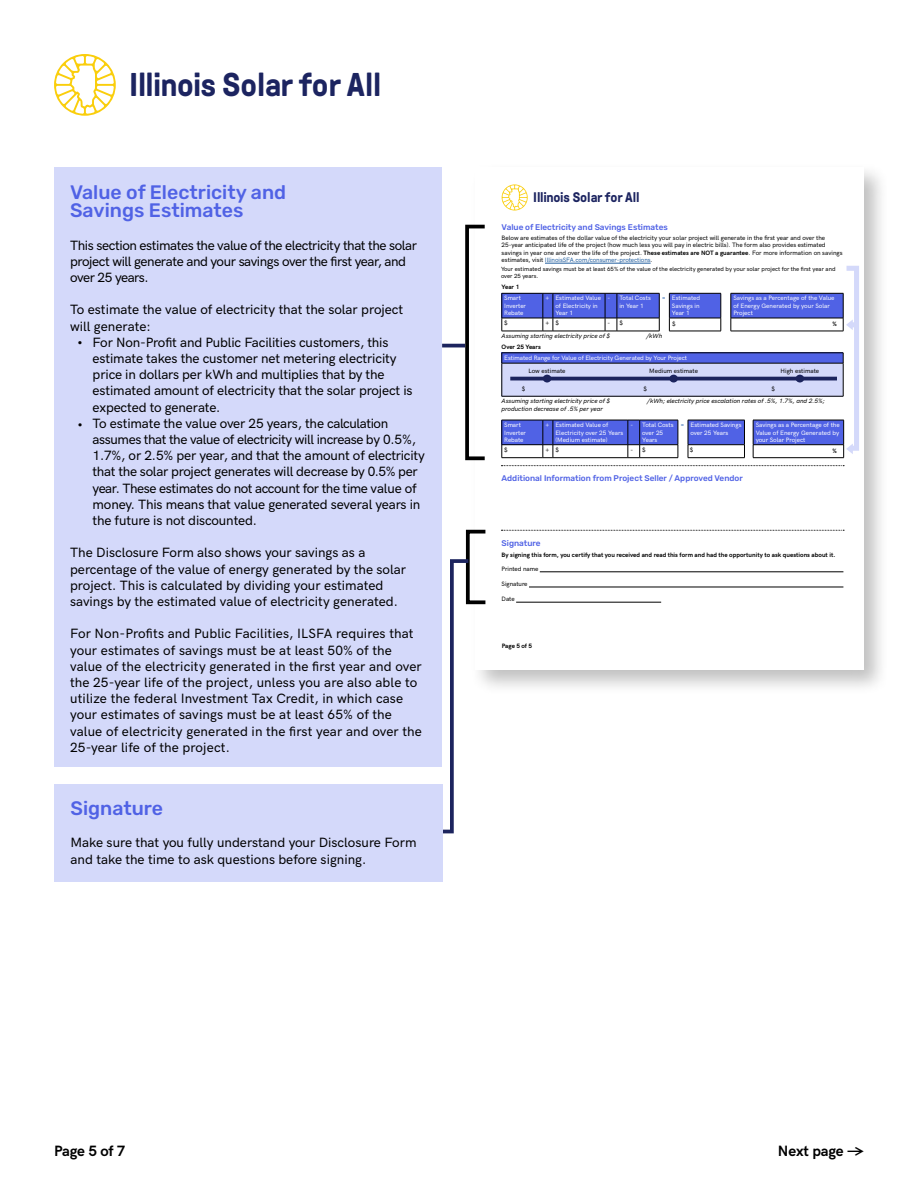
<style>
.page{position:relative;width:918px;height:1188px;background:#fff}
.page>*{position:absolute;margin:0;border:0;box-sizing:border-box;transform-origin:0 0}
.t1{font:700 33px "GT Pressura";letter-spacing:-.015em;color:#1c2460}
.t2{font:500 19.5px/18px "Rubik";color:#5062e5}
.t3{font:700 15px "HK Grotesk";letter-spacing:-.01em;color:#000}
.t4{font:700 13.95px "GT Pressura";letter-spacing:-.015em;color:#1c2460}
.t5{font:500 13.5px/16.2px "HK Grotesk";letter-spacing:-.01em;color:#000}
.t6{font:500 13.5px/16.2px "HK Grotesk";letter-spacing:.01em;color:#000}
.t7{font:500 13.5px/16.2px "HK Grotesk";letter-spacing:-.03em;color:#000}
.t8{font:500 8.25px "Rubik";color:#5062e5}
.t9{font:500 6.3px/7.6px "HK Grotesk";color:#000}
.t10{font:500 6.3px/7.6px "HK Grotesk";color:#fff}
.t11{font:italic 500 6.3px "HK Grotesk";color:#000}
.t12{font:700 6.3px "HK Grotesk";color:#000}
.t13{font:500 6px/7.2px "HK Grotesk";color:#000}
.s1{font-family:"Rubik"}
.s2{font-weight:700}
.s3{color:#215e9e}
.s4{color:#205caa}
</style>
<div class="page">
<svg style="left:54px;top:54px;width:62px;height:62px"></svg>
<div style="left:470px;top:161px;width:420px;height:534px;background:#000;opacity:.25"></div>
<div style="left:476px;top:167px;width:388px;height:503px;background:#fff"></div>
<svg style="left:502px;top:184px;width:26px;height:26px"></svg>
<hr style="left:540px;top:572px;width:303px;height:1px;background:#000">
<hr style="left:529px;top:587px;width:314px;height:1px;background:#000">
<hr style="left:516px;top:602px;width:145px;height:1px;background:#000">
<svg style="left:501px;top:530px;width:343px;height:1px"></svg>
<svg style="left:501px;top:465px;width:343px;height:1px"></svg>
<div style="left:502px;top:293px;width:41px;height:25px;background:#5062e5"></div>
<hr style="left:502px;top:293px;width:41px;height:1px;background:#000">
<hr style="left:502px;top:318px;width:41px;height:1px;background:#000">
<svg style="left:502px;top:293px;width:1px;height:38px"></svg>
<hr style="left:502px;top:331px;width:41px;height:1px;background:#000">
<div style="left:502px;top:353px;width:341px;height:10px;background:#5062e5"></div>
<div style="left:502px;top:363px;width:341px;height:33px;background:#d4d9fa"></div>
<hr style="left:502px;top:353px;width:341px;height:1px;background:#000">
<hr style="left:502px;top:363px;width:341px;height:1px;background:#000">
<hr style="left:502px;top:363px;width:1px;height:33px;background:#000">
<hr style="left:502px;top:396px;width:341px;height:1px;background:#000">
<div style="left:502px;top:420px;width:41px;height:25px;background:#5062e5"></div>
<hr style="left:502px;top:420px;width:41px;height:1px;background:#000">
<hr style="left:502px;top:444px;width:41px;height:1px;background:#000">
<svg style="left:502px;top:420px;width:1px;height:37px"></svg>
<hr style="left:502px;top:457px;width:41px;height:1px;background:#000">
<hr style="left:510px;top:377px;width:327px;height:3px;background:#1c245e">
<svg style="left:543px;top:263px;width:316px;height:195px"></svg>
<div style="left:465px;top:225px;width:22px;height:235px;border:4px solid #000"></div>
<div style="left:466px;top:530px;width:21px;height:74px;border:4px solid #000"></div>
<svg style="left:438px;top:557px;width:34px;height:277px"></svg>
<hr style="left:442px;top:344px;width:23px;height:3px;background:#1c245e">
<div style="left:54px;top:167px;width:387px;height:600px;background:#d4d9fa"></div>
<div style="left:54px;top:785px;width:389px;height:97px;background:#d4d9fa"></div>
<h1 class="t1" style="left:129px;top:67px;width:254px">Illinois Solar for All</h1>
<h2 class="t2" style="left:70px;top:184px;width:218px">Value of Electricity and<br>Savings Estimates</h2>
<p class="t7" style="left:70px;top:236px;width:348px">This section estimates the value of the electricity that the solar project will generate and your savings over the first year, and over 25 years.</p>
<p class="t5" style="left:70px;top:301px;width:335px">To estimate the value of electricity that the solar project will generate:</p>
<p class="t5" style="left:93px;top:333px;width:322px;text-indent:-15px"><span class="s1">•</span> For Non-Profit and Public Facilities customers, this estimate takes the customer net metering electricity price in dollars per kWh and multiplies that by the estimated amount of electricity that the solar project is expected to generate.</p>
<p class="t5" style="left:93px;top:414px;width:334px;text-indent:-15px">• To estimate the value over 25 years, the calculation assumes that the value of electricity will increase by 0.5%, 1.7%, or 2.5% per year, and that the amount of electricity that the solar project generates will decrease by 0.5% per year. These estimates do not account for the time value of money. This means that value generated several years in the future is not discounted.</p>
<p class="t5" style="left:70px;top:544px;width:337px">The Disclosure Form also shows your savings as a percentage of the value of energy generated by the solar project. This is calculated by dividing your estimated savings by the estimated value of electricity generated.</p>
<p class="t6" style="left:70px;top:625px;width:353px">For Non-Profits and Public Facilities, ILSFA requires that your estimates of savings must be at least 50% of the value of the electricity generated in the first year and over the 25-year life of the project, unless you are also able to utilize the federal Investment Tax Credit, in which case your estimates of savings must be at least 65% of the value of electricity generated in the first year and over the 25-year life of the project.</p>
<h2 class="t2" style="left:71px;top:800px;width:94px">Signature</h2>
<p class="t5" style="left:71px;top:834px;width:347px">Make sure that you fully understand your Disclosure Form and take the time to ask questions before signing.</p>
<p class="t4" style="left:533px;top:190px;width:108px">Illinois Solar for All</p>
<p class="t8" style="left:502px;top:223px;width:168px">Value of Electricity and Savings Estimates</p>
<p class="t9" style="left:502px;top:233px;width:342px">Below are estimates of the dollar value of the electricity your solar project will generate in the first year and over the 25-year anticipated life of the project (how much less you will pay in electric bills). The form also provides estimated savings in year one and over the life of the project. <span class="s2">These estimates are NOT a guarantee</span>. For more information on savings estimates, visit <span class="s3">IllinoisSFA.com/consumer-protections</span>.</p>
<p class="t12" style="left:502px;top:282px;width:19px">Year 1</p>
<p class="t13" style="left:501px;top:265px;width:336px">Your estimated savings must be at least 65% of the value of the electricity generated by your solar project for the first year and over 25 years.</p>
<p class="t10" style="left:504px;top:294px;width:23px">Smart<br>Inverter<br>Rebate</p>
<p class="t10" style="left:555px;top:294px;width:47px;text-indent:-10px">+ Estimated Value of Electricity in<br>Year 1</p>
<p class="t10" style="left:619px;top:294px;width:33px;text-indent:-12px">- Total Costs in Year 1</p>
<p class="t10" style="left:672px;top:294px;width:30px;text-align:justify;text-indent:-10px"><span class="s4">=</span> Estimated Savings in Year 1</p>
<p class="t10" style="left:733px;top:294px;width:103px">Savings as a Percentage of the Value of Energy Generated by your Solar<br>Project</p>
<p class="t9" style="left:504px;top:318px;width:5px">$</p>
<p class="t9" style="left:545px;top:318px;width:15px">+ $</p>
<p class="t9" style="left:608px;top:318px;width:17px">- $</p>
<p class="t9" style="left:672px;top:320px;width:5px">$</p>
<p class="t12" style="left:833px;top:319px;width:6px">%</p>
<p class="t11" style="left:502px;top:331px;width:110px">Assuming starting electricity price of $</p>
<p class="t11" style="left:646px;top:331px;width:17px">/kWh</p>
<p class="t12" style="left:502px;top:343px;width:41px">Over 25 Years</p>
<p class="t9" style="left:529px;top:366px;width:39px">Low estimate</p>
<p class="t9" style="left:649px;top:366px;width:50px">Medium estimate</p>
<p class="t9" style="left:781px;top:366px;width:40px">High estimate</p>
<p class="t10" style="left:504px;top:353px;width:184px">Estimated Range for Value of Electricity Generated by Your Project</p>
<p class="t9" style="left:522px;top:384px;width:5px">$</p>
<p class="t9" style="left:644px;top:384px;width:5px">$</p>
<p class="t9" style="left:772px;top:384px;width:5px">$</p>
<p class="t11" style="left:502px;top:396px;width:110px">Assuming starting electricity price of $</p>
<p class="t11" style="left:647px;top:396px;width:179px">/kWh; electricity price escalation rates of .5%, 1.7%, and 2.5%;</p>
<p class="t11" style="left:502px;top:404px;width:103px">production decrease of .5% per year</p>
<p class="t10" style="left:504px;top:421px;width:23px">Smart<br>Inverter<br>Rebate</p>
<p class="t10" style="left:555px;top:421px;width:69px;text-indent:-10px">+ Estimated Value of<br>Electricity over 25 Years (Medium estimate)</p>
<p class="t10" style="left:642px;top:421px;width:33px;text-indent:-12px">- Total Costs over 25<br>Years</p>
<p class="t10" style="left:680px;top:421px;width:63px;text-align:center"><span class="s4">=</span> Estimated Savings over 25 Years</p>
<p class="t10" style="left:756px;top:421px;width:86px;text-align:justify">Savings as a Percentage of the Value of Energy Generated by your Solar Project</p>
<p class="t9" style="left:504px;top:445px;width:5px">$</p>
<p class="t9" style="left:545px;top:445px;width:15px">+ $</p>
<p class="t9" style="left:630px;top:445px;width:17px">- $</p>
<p class="t9" style="left:690px;top:446px;width:5px">$</p>
<p class="t12" style="left:833px;top:446px;width:6px">%</p>
<p class="t8" style="left:502px;top:473px;width:243px">Additional Information from Project Seller / Approved Vendor</p>
<p class="t8" style="left:502px;top:538px;width:41px">Signature</p>
<p class="t9" style="left:502px;top:565px;width:38px">Printed name</p>
<p class="t9" style="left:502px;top:580px;width:27px">Signature</p>
<p class="t9" style="left:502px;top:595px;width:15px">Date</p>
<p class="t12" style="left:502px;top:550px;width:335px">By signing this form, you certify that you received and read this form and had the opportunity to ask questions about it.</p>
<p class="t12" style="left:502px;top:641px;width:32px">Page 5 of 5</p>
<p class="t3" style="left:54px;top:1139px;width:73px">Page 5 of 7</p>
<p class="t3" style="left:778px;top:1139px;width:87px">Next page →</p>
</div>
